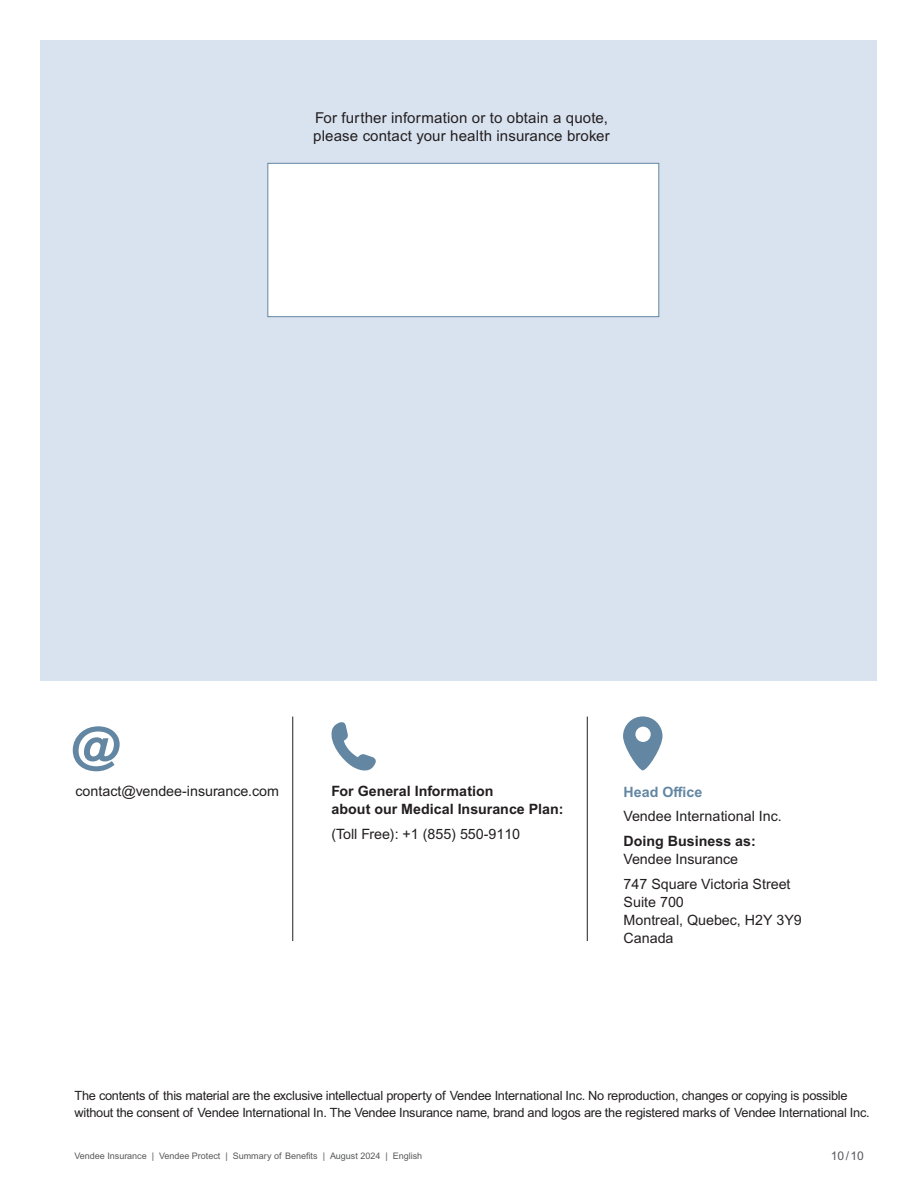
<style>
.page{position:relative;width:918px;height:1188px;background:#fff}
.page>*{position:absolute;margin:0;border:0;box-sizing:border-box;transform-origin:0 0}
.Titre{font:15px/18px "Arial MT Pro";letter-spacing:.01em;color:#231f20}
.Texte_general_indent{font:700 14.25px/18px "Arial MT Pro";color:#231f20}
.Texte_general_indent-2{font:14.25px "Arial MT Pro";color:#231f20}
.Sous-Titre___noir{font:14.25px/18px "Arial MT Pro";color:#231f20}
.Texte_general_indent-3{font:700 14.25px "Arial MT Pro";color:#6387a3}
.Texte_general_indent-4{font:12.75px/16.5px "Arial MT Pro";letter-spacing:-.02em;color:#231f20}
.t1{font:12px "Arial MT Pro";color:#57585a}
.t2{font:9px "Arial MT Pro";color:#57585a}
.s1{font-weight:400}
</style>
<div class="page">
<div style="left:40px;top:40px;width:838px;height:641px;background:#d9e2ef"></div>
<div style="left:267px;top:163px;width:392px;height:154px;background:#fff;border:1px solid #6387a3"></div>
<svg style="left:72px;top:726px;width:48px;height:46px"></svg>
<svg style="left:331px;top:722px;width:45px;height:49px"></svg>
<hr style="left:292px;top:717px;width:1px;height:224px;background:#231f20">
<hr style="left:587px;top:717px;width:1px;height:224px;background:#231f20">
<svg style="left:623px;top:716px;width:40px;height:54px;fill:#6387a3"></svg>
<div style="left:635px;top:727px;width:16px;height:15px;background:#fff;border-radius:50%"></div>
<p class="Titre" style="left:313px;top:110px;width:298px">For further information or to obtain a quote, please contact your health insurance broker</p>
<p class="Texte_general_indent-2" style="left:76px;top:783px;width:205px">contact@vendee-insurance.com</p>
<p class="Texte_general_indent" style="left:332px;top:782px;width:234px">For General Information<br>about our Medical Insurance Plan:</p>
<p class="Texte_general_indent-2" style="left:332px;top:826px;width:190px">(Toll Free): +1 (855) 550-9110</p>
<p class="Texte_general_indent-3" style="left:624px;top:783px;width:80px">Head Office</p>
<p class="Texte_general_indent-2" style="left:624px;top:808px;width:160px">Vendee International Inc.</p>
<p class="Texte_general_indent" style="left:624px;top:833px;width:134px">Doing Business as:<br><span class="s1">Vendee Insurance</span></p>
<p class="Sous-Titre___noir" style="left:624px;top:876px;width:180px">747 Square Victoria Street<br>Suite 700<br>Montreal, Quebec, H2Y 3Y9<br>Canada</p>
<p class="Texte_general_indent-4" style="left:75px;top:1088px;width:797px">The contents of this material are the exclusive intellectual property of Vendee International Inc. No reproduction, changes or copying is possible without the consent of Vendee International In. The Vendee Insurance name, brand and logos are the registered marks of Vendee International Inc.</p>
<p class="t2" style="left:75px;top:1151px;width:349px">Vendee Insurance | Vendee Protect | Summary of Benefits | August 2024 | English</p>
<p class="t1" style="left:831px;top:1149px;width:35px">10/10</p>
</div>
